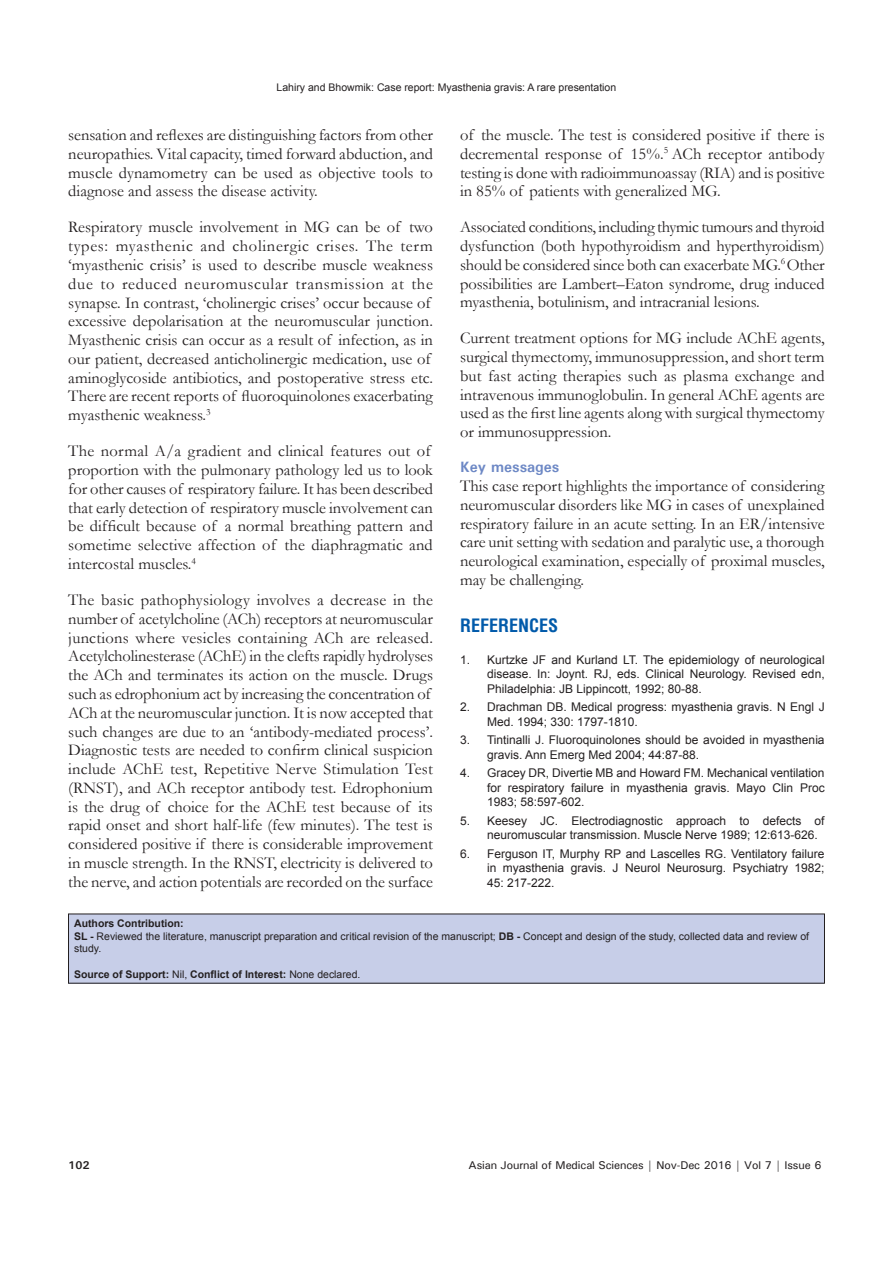
<style>
.page{position:relative;width:893px;height:1263px;background:#fff}
.page>*{position:absolute;margin:0;border:0;box-sizing:border-box;transform-origin:0 0}
.t1{font:700 condensed 18px "Helvetica";color:#015aaa}
.TX{font:16.5px/18.8px "Garamond";color:#231f20;text-align:justify}
.t2{font:700 15px "Univers";color:#6d88c5}
.REF{font:12px/14.4px "Arial";color:#231f20;text-align:justify}
.t3{font:500 11.25px "Univers";letter-spacing:-.01em;color:#231f20}
.t4{font:700 11.25px "Univers";color:#231f20}
.SRC{font:10.5px/12.6px "Arial";color:#231f20}
.SRC-2{font:700 10.5px "Arial";color:#231f20}
.s1{font-weight:700}
.s2{font-weight:400}
</style>
<div class="page">
<div style="left:68px;top:914px;width:756px;height:69px;background:#c7cee8"></div>
<p class="SRC" style="left:277px;top:81px;width:341px">Lahiry and Bhowmik: Case report: Myasthenia gravis: A rare presentation</p>
<p class="TX" style="left:68px;top:125px;width:366px">sensation and reflexes are distinguishing factors from other neuropathies. Vital capacity, timed forward abduction, and muscle dynamometry can be used as objective tools to diagnose and assess the disease activity.</p>
<p class="TX" style="left:68px;top:217px;width:366px;text-align:left">Respiratory muscle involvement in MG can be of two types: myasthenic and cholinergic crises. The term ‘myasthenic crisis’ is used to describe muscle weakness due to reduced neuromuscular transmission at the synapse. In contrast, ‘cholinergic crises’ occur because of excessive depolarisation at the neuromuscular junction.<br>Myasthenic crisis can occur as a result of infection, as in our patient, decreased anticholinergic medication, use of aminoglycoside antibiotics, and postoperative stress etc.<br>There are recent reports of fluoroquinolones exacerbating myasthenic weakness.<sup>3</sup></p>
<p class="TX" style="left:68px;top:441px;width:366px;text-align:left">The normal A/a gradient and clinical features out of proportion with the pulmonary pathology led us to look for other causes of respiratory failure. It has been described that early detection of respiratory muscle involvement can be difficult because of a normal breathing pattern and sometime selective affection of the diaphragmatic and intercostal muscles.<sup>4</sup></p>
<p class="TX" style="left:68px;top:590px;width:366px;text-align:left">The basic pathophysiology involves a decrease in the number of acetylcholine (ACh) receptors at neuromuscular junctions where vesicles containing ACh are released.<br>Acetylcholinesterase (AChE) in the clefts rapidly hydrolyses the ACh and terminates its action on the muscle. Drugs such as edrophonium act by increasing the concentration of ACh at the neuromuscular junction. It is now accepted that such changes are due to an ‘antibody-mediated process’.<br>Diagnostic tests are needed to confirm clinical suspicion include AChE test, Repetitive Nerve Stimulation Test (RNST), and ACh receptor antibody test. Edrophonium is the drug of choice for the AChE test because of its rapid onset and short half-life (few minutes). The test is considered positive if there is considerable improvement in muscle strength. In the RNST, electricity is delivered to the nerve, and action potentials are recorded on the surface</p>
<p class="TX" style="left:460px;top:125px;width:366px">of the muscle. The test is considered positive if there is decremental response of 15%.<sup>5</sup> ACh receptor antibody testing is done with radioimmunoassay (RIA) and is positive in 85% of patients with generalized MG.</p>
<p class="TX" style="left:460px;top:217px;width:366px">Associated conditions, including thymic tumours and thyroid dysfunction (both hypothyroidism and hyperthyroidism) should be considered since both can exacerbate MG.<sup>6</sup> Other possibilities are Lambert–Eaton syndrome, drug induced myasthenia, botulinism, and intracranial lesions.</p>
<p class="TX" style="left:460px;top:328px;width:366px">Current treatment options for MG include AChE agents, surgical thymectomy, immunosuppression, and short term but fast acting therapies such as plasma exchange and intravenous immunoglobulin. In general AChE agents are used as the first line agents along with surgical thymectomy or immunosuppression.</p>
<h2 class="t2" style="left:460px;top:458px;width:101px">Key messages</h2>
<p class="TX" style="left:460px;top:476px;width:366px">This case report highlights the importance of considering neuromuscular disorders like MG in cases of unexplained respiratory failure in an acute setting. In an ER/intensive care unit setting with sedation and paralytic use, a thorough neurological examination, especially of proximal muscles, may be challenging.</p>
<h1 class="t1" style="left:460px;top:614px;width:100px">REFERENCES</h1>
<p class="REF" style="left:487px;top:653px;width:339px;text-indent:-27px">1. Kurtzke JF and Kurland LT. The epidemiology of neurological disease. In: Joynt. RJ, eds. Clinical Neurology. Revised edn, Philadelphia: JB Lippincott, 1992; 80-88.</p>
<p class="REF" style="left:487px;top:700px;width:339px;text-indent:-27px">2. Drachman DB. Medical progress: myasthenia gravis. N Engl J<br>Med. 1994; 330: 1797-1810.</p>
<p class="REF" style="left:487px;top:733px;width:339px;text-indent:-27px">3. Tintinalli J. Fluoroquinolones should be avoided in myasthenia gravis. Ann Emerg Med 2004; 44:87-88.</p>
<p class="REF" style="left:487px;top:766px;width:339px;text-indent:-27px">4. Gracey DR, Divertie MB and Howard FM. Mechanical ventilation for respiratory failure in myasthenia gravis. Mayo Clin Proc 1983; 58:597-602.</p>
<p class="REF" style="left:487px;top:814px;width:339px;text-indent:-27px">5. Keesey JC. Electrodiagnostic approach to defects of neuromuscular transmission. Muscle Nerve 1989; 12:613-626.</p>
<p class="REF" style="left:487px;top:847px;width:339px;text-indent:-27px">6. Ferguson IT, Murphy RP and Lascelles RG. Ventilatory failure in myasthenia gravis. J Neurol Neurosurg. Psychiatry 1982; 45: 217-222.</p>
<p class="SRC-2" style="left:74px;top:916px;width:111px">Authors Contribution:</p>
<p class="SRC" style="left:74px;top:930px;width:736px"><span class="s1">SL -</span> Reviewed the literature, manuscript preparation and critical revision of the manuscript; <span class="s1">DB -</span> Concept and design of the study, collected data and review of study.</p>
<p class="SRC-2" style="left:74px;top:967px;width:288px">Source of Support: <span class="s2">Nil,</span> Conflict of Interest: <span class="s2">None declared.</span></p>
<p class="t4" style="left:68px;top:1157px;width:23px">102</p>
<p class="t3" style="left:468px;top:1157px;width:354px">Asian Journal of Medical Sciences | Nov-Dec 2016 | Vol 7 | Issue 6</p>
</div>
